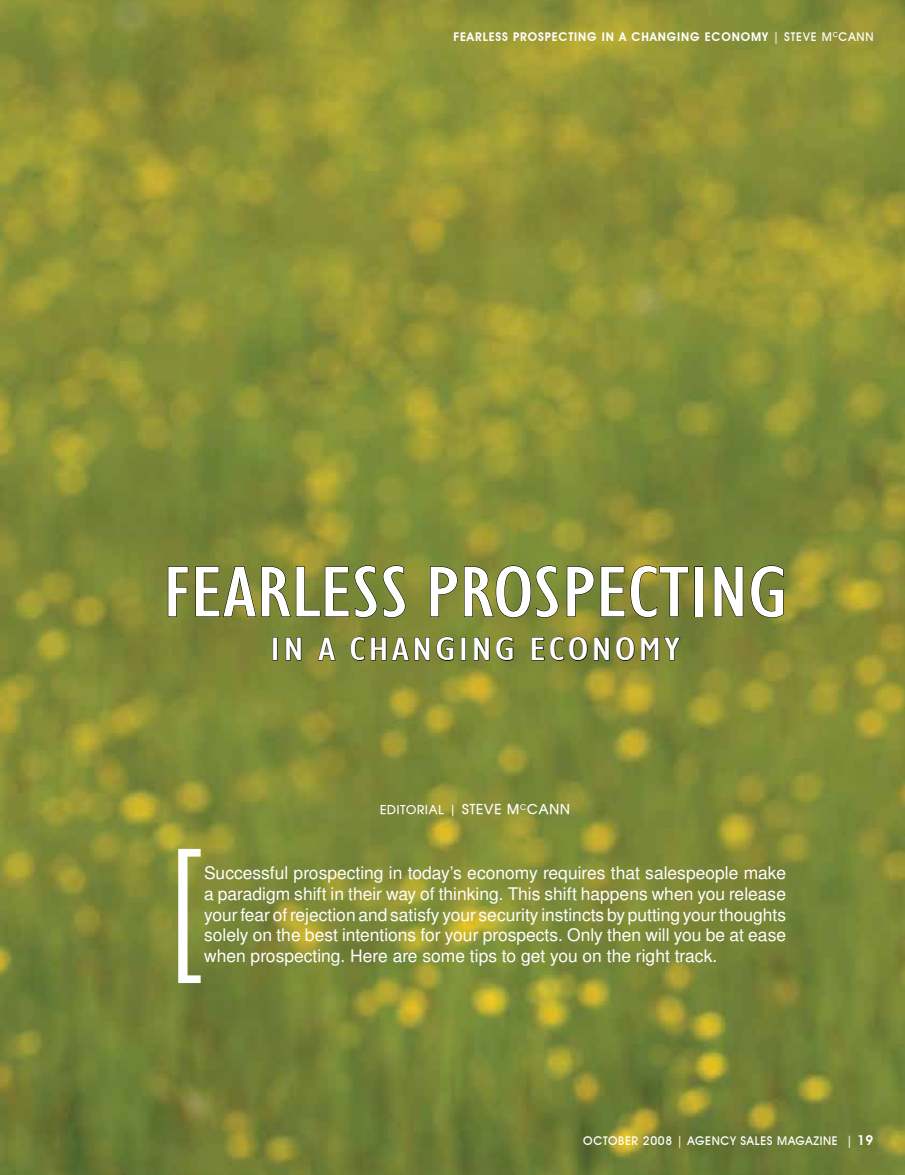
<style>
.page{position:relative;width:905px;height:1175px;background:#fff}
.page>*{position:absolute;margin:0;border:0;box-sizing:border-box;transform-origin:0 0}
.t1{font:condensed 150.45px "Humanist 521 BT";color:#fff;scale:.8 1}
.t2{font:condensed 72.6px "Humanist 521 BT";letter-spacing:-.01em;color:#fff;scale:1.28 1}
.t3{font:condensed 32.7px "Humanist 521 BT";letter-spacing:.05em;color:#fff;scale:1.47 1}
.t4{font:17.25px/20.7px "Turkish Sans SSK";color:#fff;text-align:justify}
.t5{font:700 13.5px "Atilla";letter-spacing:.075em;color:#fff}
.t6{font:600 12px "Avant Garde IT Cby BT";letter-spacing:.07em;color:#fff}
.t7{font:500 12px "Avant Garde IT Cby BT";letter-spacing:.05em;color:#fff}
.s1{font-weight:500}
.s2{font-size:12px}
.s3{font-size:15px}
.s4{font-weight:600;font-size:13.5px}
</style>
<div class="page">
<img style="left:0;top:0;width:904px;height:1174px">
<svg style="left:167px;top:566px;width:22px;height:51px"></svg>
<svg style="left:195px;top:565px;width:211px;height:53px;background:#6e762f"></svg>
<svg style="left:430px;top:565px;width:128px;height:53px;background:#717b30"></svg>
<svg style="left:566px;top:566px;width:28px;height:51px"></svg>
<svg style="left:600px;top:565px;width:89px;height:53px;background:#75782e"></svg>
<div style="left:694px;top:566px;width:9px;height:51px;border:1px solid #000"></div>
<svg style="left:713px;top:566px;width:30px;height:51px;background:#6a712d"></svg>
<svg style="left:750px;top:565px;width:33px;height:53px;background:#6f762d"></svg>
<div style="left:273px;top:637px;width:5px;height:23px;border:1px solid #000"></div>
<svg style="left:285px;top:636px;width:17px;height:25px"></svg>
<svg style="left:317px;top:636px;width:19px;height:25px"></svg>
<svg style="left:350px;top:636px;width:80px;height:25px;background:#636a2a"></svg>
<svg style="left:436px;top:636px;width:18px;height:25px"></svg>
<div style="left:461px;top:637px;width:5px;height:23px;border:1px solid #000"></div>
<svg style="left:473px;top:636px;width:40px;height:25px"></svg>
<svg style="left:531px;top:636px;width:150px;height:25px;background:#656b2a"></svg>
<p class="t6" style="left:453px;top:29px;width:421px">FEARLESS PROSPECTING IN A CHANGING ECONOMY <span class="s1">| STEVE M</span><sup>C</sup><span class="s1">CANN</span></p>
<h2 class="t2" style="left:162px;top:550px;width:490px">FEARLESS PROSPECTING</h2>
<h3 class="t3" style="left:270px;top:630px;width:280px">IN A CHANGING ECONOMY</h3>
<p class="t5" style="left:380px;top:800px;width:191px"><span class="s2">EDITORIAL</span> <span class="s3">|</span> STEVE M<sup>C</sup>CANN</p>
<h1 class="t1" style="left:167px;top:814px;width:45px">[</h1>
<p class="t4" style="left:204px;top:862px;width:583px">Successful prospecting in today’s economy requires that salespeople make a paradigm shift in their way of thinking. This shift happens when you release your fear of rejection and satisfy your security instincts by putting your thoughts solely on the best intentions for your prospects. Only then will you be at ease</p>
<p class="t4" style="left:204px;top:945px;width:514px">when prospecting. Here are some tips to get you on the right track.</p>
<p class="t7" style="left:583px;top:1133px;width:291px">OCTOBER 2008 | AGENCY SALES MAGAZINE | <span class="s4">19</span></p>
</div>
